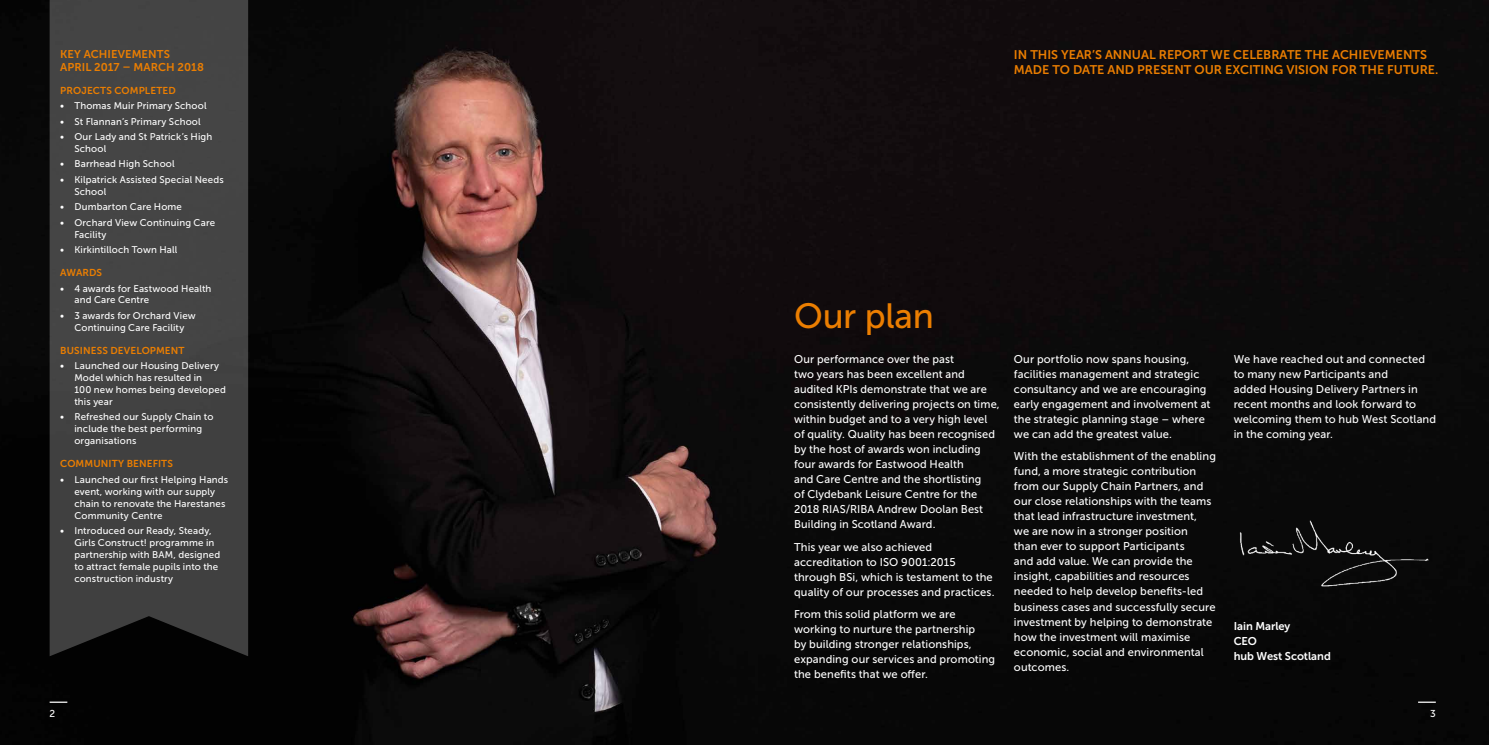
<style>
.page{position:relative;width:1489px;height:745px;background:#fff}
.page>*{position:absolute;margin:0;border:0;box-sizing:border-box;transform-origin:0 0}
.t1{font:35px "Museo Sans 500";letter-spacing:-.01em;color:#eb7e01}
.t2{font:12.5px "Museo Sans 700";color:#eb7e01}
.t3{font:11.25px/15px "Museo Sans 500";letter-spacing:.01em;color:#fff}
.t4{font:11.25px/12.5px "Museo Sans 700";letter-spacing:.005em;color:#eb7e01}
.t5{font:11.25px/15px "Museo Sans 700";color:#fff}
.t6{font:10px "Museo Sans 700";letter-spacing:.01em;color:#eb7e01}
.t7{font:10px "Museo Sans 500";color:#fff}
.t8{font:9.75px/11.9px "Museo Sans 500";letter-spacing:.015em;color:#fff}
</style>
<div class="page">
<img style="left:0;top:0;width:1488px;height:744px">
<div style="left:50px;top:0;width:198px;height:656px;background:#444"></div>
<div style="left:1230px;top:511px;width:210px;height:85px;background:#090909"></div>
<svg style="left:1417px;top:701px;width:18px;height:1px"></svg>
<svg style="left:50px;top:701px;width:17px;height:1px"></svg>
<p class="t4" style="left:60px;top:48px;width:145px">KEY ACHIEVEMENTS<br>APRIL 2017 – MARCH 2018</p>
<p class="t6" style="left:60px;top:85px;width:117px">PROJECTS COMPLETED</p>
<p class="t8" style="left:60px;top:100px;width:148px">• Thomas Muir Primary School</p>
<p class="t8" style="left:60px;top:115px;width:142px">• St Flannan’s Primary School</p>
<p class="t8" style="left:74px;top:131px;width:139px;text-indent:-14px">• Our Lady and St Patrick’s High<br>School</p>
<p class="t8" style="left:60px;top:158px;width:116px">• Barrhead High School</p>
<p class="t8" style="left:74px;top:173px;width:151px;text-indent:-14px">• Kilpatrick Assisted Special Needs<br>School</p>
<p class="t8" style="left:60px;top:201px;width:123px">• Dumbarton Care Home</p>
<p class="t8" style="left:74px;top:216px;width:142px;text-indent:-14px">• Orchard View Continuing Care<br>Facility</p>
<p class="t8" style="left:60px;top:243px;width:119px">• Kirkintilloch Town Hall</p>
<p class="t6" style="left:60px;top:267px;width:43px">AWARDS</p>
<p class="t8" style="left:74px;top:282px;width:138px;text-indent:-14px">• 4 awards for Eastwood Health and Care Centre</p>
<p class="t8" style="left:60px;top:309px;width:137px;text-align:center">• 3 awards for Orchard View<br>Continuing Care Facility</p>
<p class="t6" style="left:60px;top:344px;width:126px">BUSINESS DEVELOPMENT</p>
<p class="t8" style="left:74px;top:360px;width:153px;text-indent:-14px">• Launched our Housing Delivery<br>Model which has resulted in<br>100 new homes being developed this year</p>
<p class="t8" style="left:74px;top:411px;width:140px;text-indent:-14px">• Refreshed our Supply Chain to include the best performing organisations</p>
<p class="t6" style="left:60px;top:458px;width:114px">COMMUNITY BENEFITS</p>
<p class="t8" style="left:74px;top:473px;width:155px;text-indent:-14px">• Launched our first Helping Hands event, working with our supply chain to renovate the Harestanes<br>Community Centre</p>
<p class="t8" style="left:74px;top:524px;width:147px;text-indent:-14px">• Introduced our Ready, Steady,<br>Girls Construct! programme in partnership with BAM, designed to attract female pupils into the construction industry</p>
<p class="t2" style="left:1013px;top:48px;width:25px">IN THIS</p>
<p class="t2" style="left:1061px;top:48px;width:16px">YEAR</p>
<p class="t2" style="left:1092px;top:48px;width:23px">’S ANNUAL</p>
<p class="t2" style="left:1158px;top:48px;width:33px">RE PORT</p>
<p class="t2" style="left:1210px;top:48px;width:31px">WE CELEBRATE</p>
<p class="t2" style="left:1304px;top:48px;width:9px">THE</p>
<p class="t2" style="left:1331px;top:48px;width:9px">ACHIE</p>
<p class="t2" style="left:1369px;top:48px;width:35px">VEMENTS</p>
<p class="t2" style="left:1013px;top:63px;width:20px">MADE</p>
<p class="t2" style="left:1052px;top:63px;width:30px">TO DATE</p>
<p class="t2" style="left:1107px;top:63px;width:10px">AND</p>
<p class="t2" style="left:1137px;top:63px;width:17px">PRESENT</p>
<p class="t2" style="left:1194px;top:63px;width:10px">OUR</p>
<p class="t2" style="left:1225px;top:63px;width:23px">EXCITING</p>
<p class="t2" style="left:1286px;top:63px;width:16px">VISION</p>
<p class="t2" style="left:1331px;top:63px;width:9px">FOR</p>
<p class="t2" style="left:1359px;top:63px;width:9px">THE</p>
<p class="t2" style="left:1387px;top:63px;width:9px">FUTURE</p>
<p class="t2" style="left:1434px;top:63px;width:5px">.</p>
<h1 class="t1" style="left:794px;top:296px;width:141px">Our plan</h1>
<p class="t3" style="left:794px;top:351px;width:207px">Our performance over the past<br>two years has been excellent and audited KPIs demonstrate that we are consistently delivering projects on time, within budget and to a very high level of quality. Quality has been recognised by the host of awards won including four awards for Eastwood Health<br>and Care Centre and the shortlisting<br>of Clydebank Leisure Centre for the 2018 RIAS/RIBA Andrew Doolan Best Building in Scotland Award.</p>
<p class="t3" style="left:794px;top:539px;width:202px">This year we also achieved accreditation to ISO 9001:2015 through BSi, which is testament to the quality of our processes and practices.</p>
<p class="t3" style="left:794px;top:606px;width:202px">From this solid platform we are working to nurture the partnership<br>by building stronger relationships, expanding our services and promoting the benefits that we offer.</p>
<p class="t3" style="left:1013px;top:351px;width:198px">Our portfolio now spans housing, facilities management and strategic consultancy and we are encouraging early engagement and involvement at the strategic planning stage – where we can add the greatest value.</p>
<p class="t3" style="left:1013px;top:448px;width:203px">With the establishment of the enabling fund, a more strategic contribution from our Supply Chain Partners, and our close relationships with the teams that lead infrastructure investment,<br>we are now in a stronger position<br>than ever to support Participants<br>and add value. We can provide the insight, capabilities and resources needed to help develop benefits-led business cases and successfully secure investment by helping to demonstrate how the investment will maximise economic, social and environmental outcomes.</p>
<p class="t3" style="left:1233px;top:351px;width:204px">We have reached out and connected to many new Participants and<br>added Housing Delivery Partners in recent months and look forward to welcoming them to hub West Scotland in the coming year.</p>
<p class="t5" style="left:1233px;top:618px;width:99px">IAIN MARLEY<br>CEO<br>HUB WEST SCOTLAND</p>
<p class="t7" style="left:50px;top:707px;width:7px">2</p>
<p class="t7" style="left:1429px;top:707px;width:7px">3</p>
</div>
